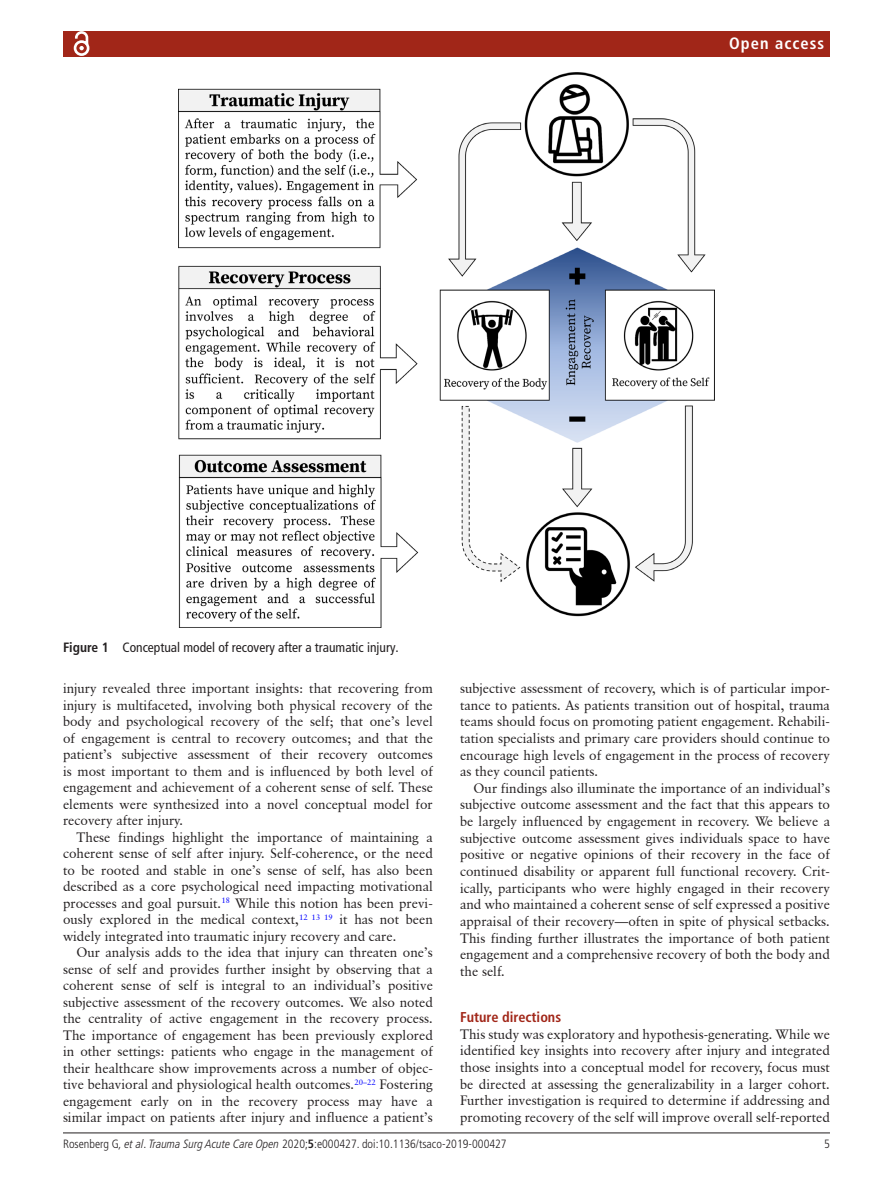
<style>
.page{position:relative;width:893px;height:1191px;background:#fff}
.page>*{position:absolute;margin:0;border:0;box-sizing:border-box;transform-origin:0 0}
.t1{font:700 condensed 16.5px "Frutiger LT Std";letter-spacing:.065em;color:#fff}
.t2{font:700 condensed 14.25px "Frutiger LT Pro";color:#a12618}
.t3{font:13.5px/16.5px "Classical Garamond BT";color:#231f20;text-align:justify}
.t4{font:condensed 13.5px "Frutiger LT Pro";color:#231f20}
.t5{font:300 condensed 12px "Frutiger LT Pro";color:#231f20}
.s1{font-weight:700}
.s2{font-style:italic}
</style>
<div class="page">
<hr style="left:63px;top:1132px;width:767px;height:1px;background:#231f20">
<div style="left:63px;top:31px;width:767px;height:25px;background:#a12618"></div>
<svg style="left:72px;top:31px;width:19px;height:26px"></svg>
<img style="left:178px;top:72px;width:537px;height:555px">
<p class="t1" style="left:729px;top:34px;width:97px">Open access</p>
<p class="t4" style="left:63px;top:639px;width:337px"><span class="s1">Figure 1</span> Conceptual model of recovery after a traumatic injury.</p>
<p class="t3" style="left:63px;top:680px;width:371px">injury revealed three important insights: that recovering from injury is multifaceted, involving both physical recovery of the body and psychological recovery of the self; that one’s level of engagement is central to recovery outcomes; and that the patient’s subjective assessment of their recovery outcomes is most important to them and is influenced by both level of engagement and achievement of a coherent sense of self. These elements were synthesized into a novel conceptual model for recovery after injury.</p>
<p class="t3" style="left:63px;top:828px;width:371px;text-indent:14px">These findings highlight the importance of maintaining a coherent sense of self after injury. Self-coherence, or the need to be rooted and stable in one’s sense of self, has also been described as a core psychological need impacting motivational processes and goal pursuit.<sup>18</sup> While this notion has been previ&shy;ously explored in the medical context,<sup>12</sup> <sup>13</sup> <sup>19</sup> it has not been widely integrated into traumatic injury recovery and care.</p>
<p class="t3" style="left:63px;top:944px;width:371px;text-indent:14px">Our analysis adds to the idea that injury can threaten one’s sense of self and provides further insight by observing that a coherent sense of self is integral to an individual’s positive subjective assessment of the recovery outcomes. We also noted the centrality of active engagement in the recovery process.<br>The importance of engagement has been previously explored in other settings: patients who engage in the management of their healthcare show improvements across a number of objec&shy;tive behavioral and physiological health outcomes.<sup>20–22</sup> Fostering engagement early on in the recovery process may have a similar impact on patients after injury and influence a patient’s</p>
<p class="t3" style="left:460px;top:680px;width:371px">subjective assessment of recovery, which is of particular impor&shy;tance to patients. As patients transition out of hospital, trauma teams should focus on promoting patient engagement. Rehabili&shy;tation specialists and primary care providers should continue to encourage high levels of engagement in the process of recovery as they council patients.</p>
<p class="t3" style="left:460px;top:779px;width:371px;text-indent:14px">Our findings also illuminate the importance of an individual’s subjective outcome assessment and the fact that this appears to be largely influenced by engagement in recovery. We believe a subjective outcome assessment gives individuals space to have positive or negative opinions of their recovery in the face of continued disability or apparent full functional recovery. Crit&shy;ically, participants who were highly engaged in their recovery and who maintained a coherent sense of self expressed a positive appraisal of their recovery—often in spite of physical setbacks.<br>This finding further illustrates the importance of both patient engagement and a comprehensive recovery of both the body and the self.</p>
<p class="t2" style="left:460px;top:1008px;width:103px">Future directions</p>
<p class="t3" style="left:460px;top:1025px;width:371px">This study was exploratory and hypothesis-generating. While we identified key insights into recovery after injury and integrated those insights into a conceptual model for recovery, focus must be directed at assessing the generalizability in a larger cohort.<br>Further investigation is required to determine if addressing and promoting recovery of the self will improve overall self-reported</p>
<p class="t5" style="left:63px;top:1136px;width:445px">Rosenberg G<span class="s2">, et al</span>. <span class="s2">Trauma Surg Acute Care Open</span> 2020;<span class="s1">5</span>:e000427. doi:10.1136/tsaco-2019-000427</p>
<p class="t5" style="left:824px;top:1136px;width:7px">5</p>
</div>
